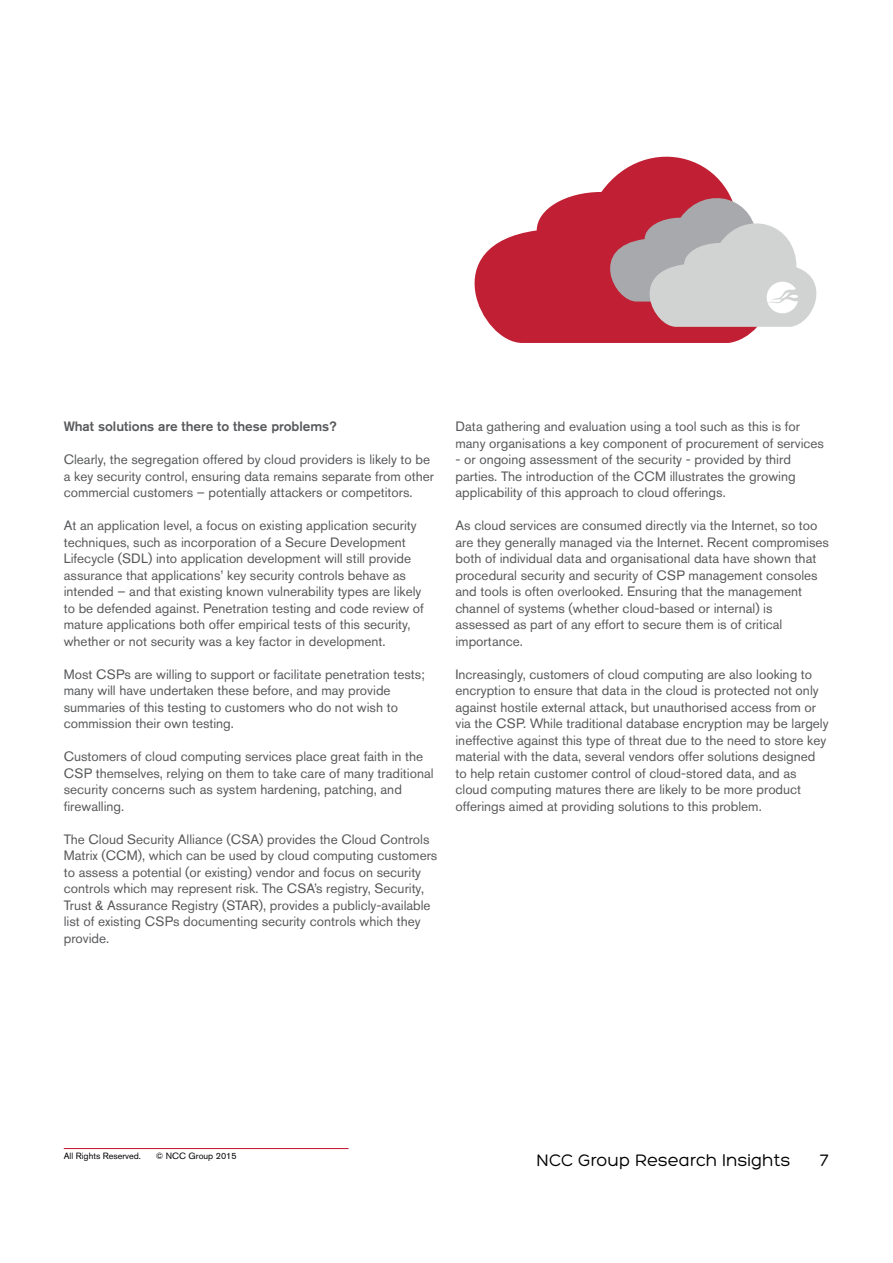
<style>
.page{position:relative;width:893px;height:1263px;background:#fff}
.page>*{position:absolute;margin:0;border:0;box-sizing:border-box;transform-origin:0 0}
.t1{font:18px "Hero";color:#000}
.t2{font:13.5px/16.5px "Akzidenz Grotesk BE";color:#58595b}
.t3{font:500 13.5px "Akzidenz Grotesk BE";color:#58595b}
.t4{font:9px "Akzidenz Grotesk BE";color:#000}
</style>
<div class="page">
<hr style="left:64px;top:1148px;width:285px;height:1px;background:#c41230">
<svg style="left:475px;top:157px;width:282px;height:186px;fill:#c12034"></svg>
<svg style="left:587px;top:183px;width:229px;height:144px"></svg>
<p class="t3" style="left:64px;top:418px;width:275px">What solutions are there to these problems?</p>
<p class="t2" style="left:64px;top:451px;width:372px">Clearly, the segregation offered by cloud providers is likely to be a key security control, ensuring data remains separate from other commercial customers – potentially attackers or competitors.</p>
<p class="t2" style="left:64px;top:517px;width:362px">At an application level, a focus on existing application security techniques, such as incorporation of a Secure Development Lifecycle (SDL) into application development will still provide assurance that applications’ key security controls behave as intended – and that existing known vulnerability types are likely to be defended against. Penetration testing and code review of mature applications both offer empirical tests of this security, whether or not security was a key factor in development.</p>
<p class="t2" style="left:64px;top:665px;width:363px">Most CSPs are willing to support or facilitate penetration tests; many will have undertaken these before, and may provide summaries of this testing to customers who do not wish to commission their own testing.</p>
<p class="t2" style="left:64px;top:748px;width:371px">Customers of cloud computing services place great faith in the CSP themselves, relying on them to take care of many traditional security concerns such as system hardening, patching, and firewalling.</p>
<p class="t2" style="left:64px;top:830px;width:375px">The Cloud Security Alliance (CSA) provides the Cloud Controls Matrix (CCM), which can be used by cloud computing customers to assess a potential (or existing) vendor and focus on security controls which may represent risk. The CSA’s registry, Security, Trust &amp; Assurance Registry (STAR), provides a publicly-available list of existing CSPs documenting security controls which they provide.</p>
<p class="t2" style="left:455px;top:418px;width:370px">Data gathering and evaluation using a tool such as this is for many organisations a key component of procurement of services</p>
<p class="t2" style="left:455px;top:451px;width:342px">- or ongoing assessment of the security - provided by third parties. The introduction of the CCM illustrates the growing applicability of this approach to cloud offerings.</p>
<p class="t2" style="left:455px;top:517px;width:375px">As cloud services are consumed directly via the Internet, so too are they generally managed via the Internet. Recent compromises both of individual data and organisational data have shown that procedural security and security of CSP management consoles and tools is often overlooked. Ensuring that the management channel of systems (whether cloud-based or internal) is assessed as part of any effort to secure them is of critical importance.</p>
<p class="t2" style="left:455px;top:665px;width:375px">Increasingly, customers of cloud computing are also looking to encryption to ensure that data in the cloud is protected not only against hostile external attack, but unauthorised access from or via the CSP. While traditional database encryption may be largely ineffective against this type of threat due to the need to store key material with the data, several vendors offer solutions designed to help retain customer control of cloud-stored data, and as cloud computing matures there are likely to be more product offerings aimed at providing solutions to this problem.</p>
<p class="t4" style="left:64px;top:1151px;width:79px">All Rights Reserved.</p>
<p class="t4" style="left:156px;top:1151px;width:83px">© NCC Group 2015</p>
<h1 class="t1" style="left:537px;top:1151px;width:255px">NCC Group Research Insights</h1>
<h1 class="t1" style="left:820px;top:1151px;width:11px">7</h1>
</div>
